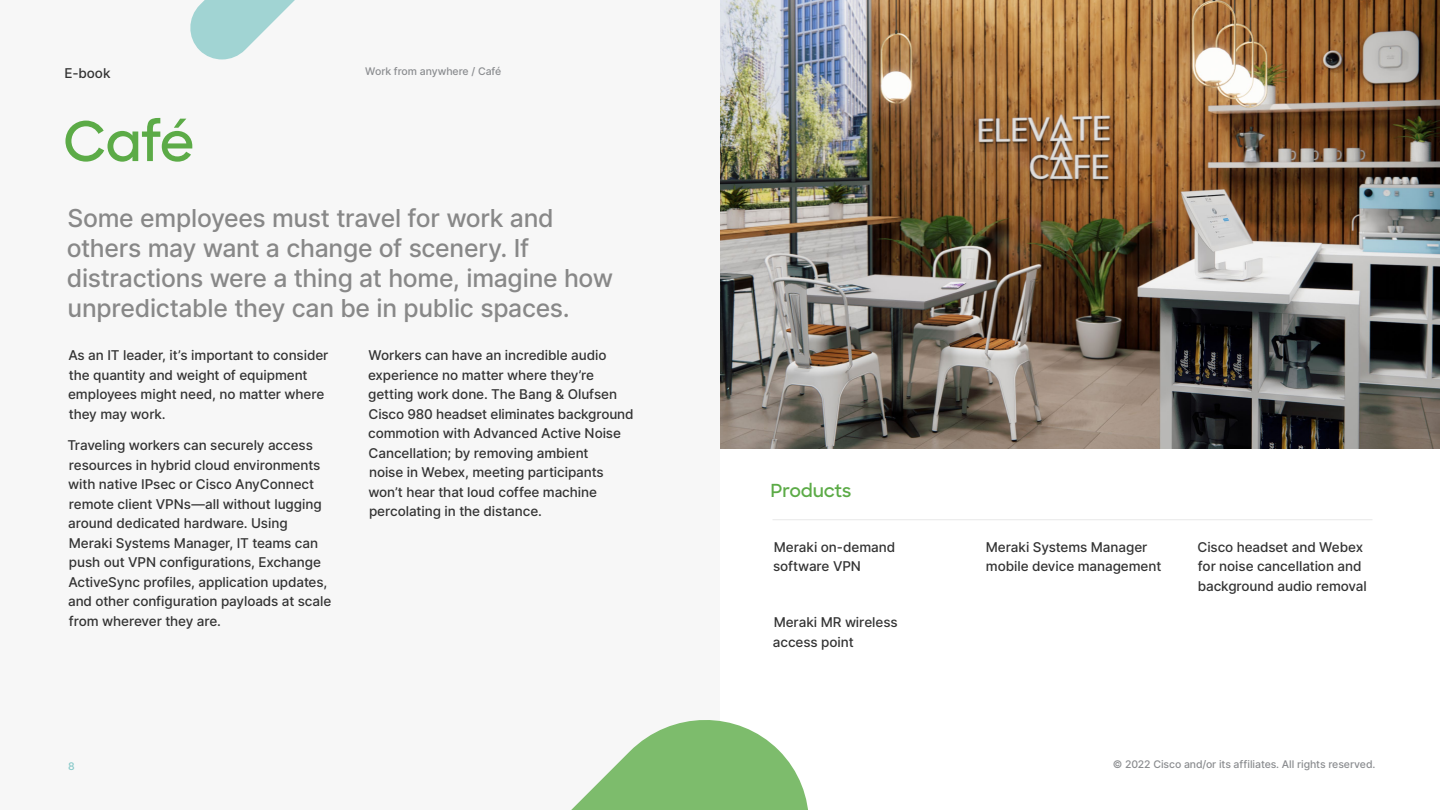
<style>
.page{position:relative;width:1440px;height:810px;background:#fff}
.page>*{position:absolute;margin:0;border:0;box-sizing:border-box;transform-origin:0 0}
.t1{font:600 54.75px "Sharp Sans";color:#5cab47}
.t2{font:500 24.75px/30px "Inter";letter-spacing:-.01em;color:#888}
.t3{font:600 18px "Sharp Sans";letter-spacing:-.01em;color:#5cab47}
.t4{font:500 13.5px/19.5px "Inter";letter-spacing:-.005em;color:#333}
.t5{font:500 10.5px "Inter";letter-spacing:-.005em;color:#8a8c8f}
.t6{font:500 10.5px "Inter";color:#87c9c9}
</style>
<div class="page">
<div style="left:0;top:0;width:720px;height:810px;background:#f7f7f7"></div>
<svg style="left:190px;top:0;width:105px;height:60px"></svg>
<svg style="left:571px;top:720px;width:237px;height:90px;fill:#7dbc6c"></svg>
<hr style="left:772px;top:519px;width:600px;height:1px;background:#e8e8e8">
<img style="left:720px;top:0;width:720px;height:448px">
<p class="t4" style="left:64px;top:63px;width:48px">E-book</p>
<h1 class="t1" style="left:63px;top:101px;width:134px">Café</h1>
<p class="t5" style="left:365px;top:63px;width:138px">Work from anywhere / Café</p>
<h2 class="t2" style="left:67px;top:203px;width:548px">Some employees must travel for work and others may want a change of scenery. If distractions were a thing at home, imagine how unpredictable they can be in public spaces.</h2>
<p class="t4" style="left:68px;top:345px;width:262px">As an IT leader, it’s important to consider the quantity and weight of equipment employees might need, no matter where they may work.</p>
<p class="t4" style="left:67px;top:435px;width:265px">Traveling workers can securely access resources in hybrid cloud environments with native IPsec or Cisco AnyConnect remote client VPNs—all without lugging around dedicated hardware. Using Meraki Systems Manager, IT teams can push out VPN configurations, Exchange ActiveSync profiles, application updates, and other configuration payloads at scale from wherever they are.</p>
<p class="t4" style="left:368px;top:345px;width:267px">Workers can have an incredible audio experience no matter where they’re getting work done. The Bang &amp; Olufsen Cisco 980 headset eliminates background commotion with Advanced Active Noise Cancellation; by removing ambient<br>noise in Webex, meeting participants won’t hear that loud coffee machine percolating in the distance.</p>
<h3 class="t3" style="left:771px;top:478px;width:82px">Products</h3>
<p class="t4" style="left:773px;top:537px;width:124px">Meraki on-demand software VPN</p>
<p class="t4" style="left:986px;top:537px;width:177px">Meraki Systems Manager mobile device management</p>
<p class="t4" style="left:1198px;top:537px;width:171px">Cisco headset and Webex for noise cancellation and background audio removal</p>
<p class="t4" style="left:773px;top:612px;width:126px">Meraki MR wireless access point</p>
<p class="t6" style="left:68px;top:758px;width:8px">8</p>
<p class="t5" style="left:1113px;top:757px;width:264px">© 2022 Cisco and/or its affiliates. All rights reserved.</p>
</div>
